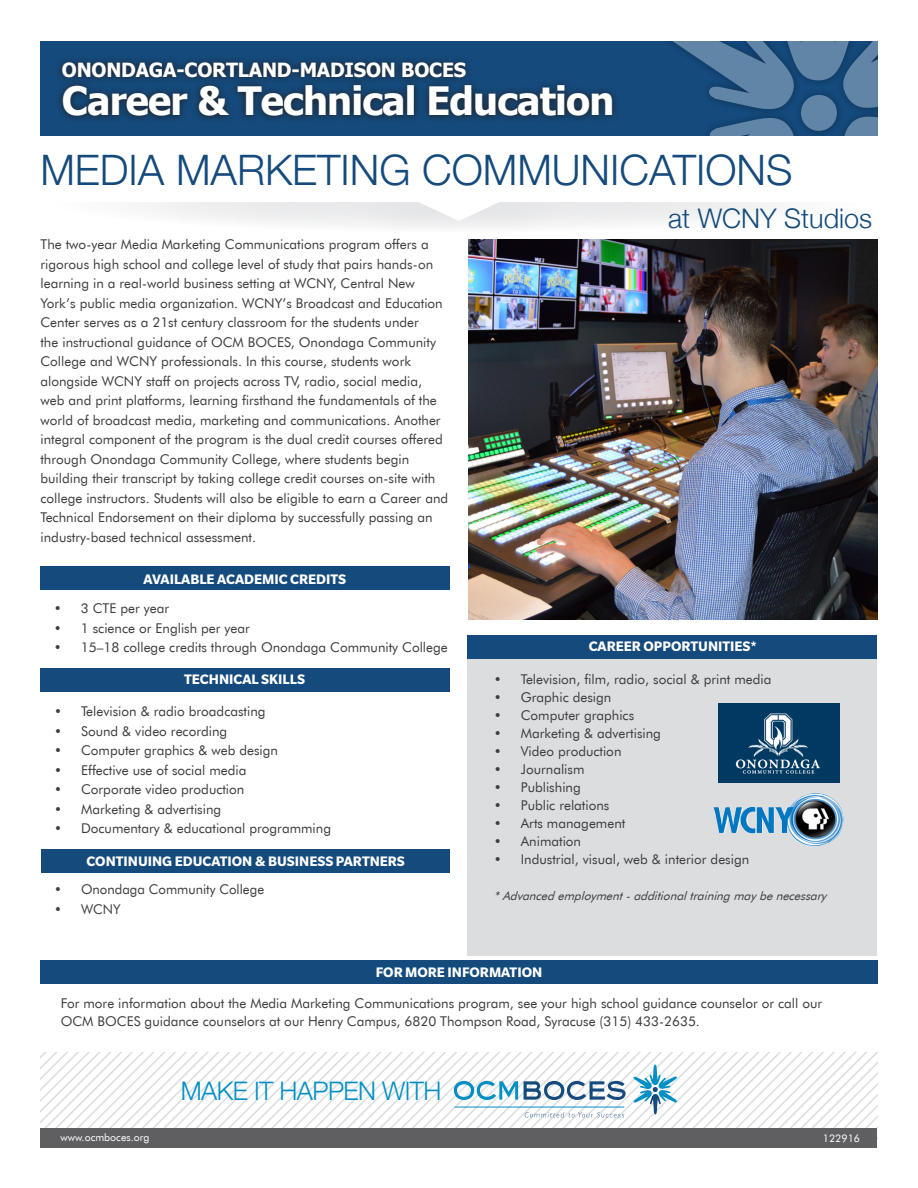
<style>
.page{position:relative;width:918px;height:1188px;background:#fff}
.page>*{position:absolute;margin:0;border:0;box-sizing:border-box;transform-origin:0 0}
.t1{font:300 42px "Helvetica Neue";color:#144a7c}
.t2{font:700 39px "Tahoma";letter-spacing:-.02em;color:#fff}
.Body_Copy{font:300 27px "Helvetica Neue";color:#144a7c}
.t3{font:300 25.5px "Helvetica Neue";letter-spacing:-.02em;color:#008fc5}
.t4{font:700 19.5px "Tahoma";letter-spacing:-.01em;color:#fff}
.Body_Copy-2{font:700 15px "Slate Pro";color:#fff}
.Body_Copy-3{font:13.5px/19.5px "Futura BT";color:#3e3e3f}
.t5{font:italic 12px "Futura BT";color:#3e3e3f}
.t6{font:10.5px "Futura BT";color:#fff}
</style>
<div class="page">
<div style="left:40px;top:41px;width:837px;height:95px;background:#144a7c"></div>
<svg style="left:669px;top:41px;width:208px;height:95px"></svg>
<svg style="left:58px;top:59px;width:558px;height:61px"></svg>
<svg style="left:140px;top:202px;width:636px;height:26px"></svg>
<div style="left:40px;top:1128px;width:838px;height:20px;background:#5f5f62"></div>
<svg style="left:40px;top:1053px;width:838px;height:90px"></svg>
<hr style="left:455px;top:1107px;width:169px;height:1px;background:#008fc5">
<img style="left:468px;top:239px;width:409px;height:381px">
<div style="left:468px;top:637px;width:409px;height:319px;background:#dcdddf"></div>
<div style="left:40px;top:566px;width:410px;height:24px;background:#144a7c"></div>
<div style="left:468px;top:635px;width:409px;height:23px;background:#144a7c"></div>
<div style="left:40px;top:669px;width:410px;height:23px;background:#144a7c"></div>
<div style="left:40px;top:961px;width:837px;height:23px;background:#144a7c"></div>
<div style="left:41px;top:849px;width:408px;height:24px;background:#144a7c"></div>
<img style="left:714px;top:793px;width:130px;height:53px">
<img style="left:718px;top:703px;width:121px;height:79px">
<h3 class="t4" style="left:62px;top:57px;width:406px">ONONDAGA-CORTLAND-MADISON BOCES</h3>
<h2 class="t2" style="left:62px;top:73px;width:554px">Career &amp; Technical Education</h2>
<h1 class="t1" style="left:40px;top:136px;width:754px">MEDIA MARKETING COMMUNICATIONS</h1>
<p class="Body_Copy-3" style="left:40px;top:235px;width:409px">The two-year Media Marketing Communications program offers a rigorous high school and college level of study that pairs hands-on learning in a real-world business setting at WCNY, Central New York’s public media organization. WCNY’s Broadcast and Education Center serves as a 21st century classroom for the students under<br>the instructional guidance of OCM BOCES, Onondaga Community College and WCNY professionals. In this course, students work alongside WCNY staff on projects across TV, radio, social media, web and print platforms, learning firsthand the fundamentals of the world of broadcast media, marketing and communications. Another integral component of the program is the dual credit courses offered through Onondaga Community College, where students begin building their transcript by taking college credit courses on-site with college instructors. Students will also be eligible to earn a Career and Technical Endorsement on their diploma by successfully passing an industry-based technical assessment.</p>
<p class="Body_Copy-2" style="left:144px;top:571px;width:204px">AVAILABLE ACADEMIC CREDITS</p>
<p class="Body_Copy-3" style="left:54px;top:598px;width:117px">• 3 CTE per year</p>
<p class="Body_Copy-3" style="left:54px;top:618px;width:198px">• 1 science or English per year</p>
<p class="Body_Copy-3" style="left:54px;top:637px;width:395px">• 15–18 college credits through Onondaga Community College</p>
<p class="Body_Copy-2" style="left:184px;top:671px;width:123px">TECHNICAL SKILLS</p>
<p class="Body_Copy-3" style="left:54px;top:702px;width:213px">• Television &amp; radio broadcasting</p>
<p class="Body_Copy-3" style="left:54px;top:721px;width:175px">• Sound &amp; video recording</p>
<p class="Body_Copy-3" style="left:54px;top:741px;width:226px">• Computer graphics &amp; web design</p>
<p class="Body_Copy-3" style="left:54px;top:760px;width:194px">• Effective use of social media</p>
<p class="Body_Copy-3" style="left:54px;top:780px;width:192px">• Corporate video production</p>
<p class="Body_Copy-3" style="left:54px;top:799px;width:169px">• Marketing &amp; advertising</p>
<p class="Body_Copy-3" style="left:54px;top:819px;width:279px">• Documentary &amp; educational programming</p>
<p class="Body_Copy-2" style="left:86px;top:853px;width:320px">CONTINUING EDUCATION &amp; BUSINESS PARTNERS</p>
<p class="Body_Copy-3" style="left:54px;top:880px;width:212px">• Onondaga Community College</p>
<p class="Body_Copy-3" style="left:54px;top:899px;width:68px">• WCNY</p>
<p class="Body_Copy" style="left:668px;top:197px;width:206px">at WCNY Studios</p>
<p class="Body_Copy-2" style="left:589px;top:638px;width:170px">CAREER OPPORTUNITIES*</p>
<p class="Body_Copy-3" style="left:494px;top:669px;width:279px">• Television, film, radio, social &amp; print media</p>
<p class="Body_Copy-3" style="left:494px;top:687px;width:119px">• Graphic design</p>
<p class="Body_Copy-3" style="left:494px;top:705px;width:142px">• Computer graphics</p>
<p class="Body_Copy-3" style="left:494px;top:723px;width:169px">• Marketing &amp; advertising</p>
<p class="Body_Copy-3" style="left:494px;top:741px;width:129px">• Video production</p>
<p class="Body_Copy-3" style="left:494px;top:759px;width:92px">• Journalism</p>
<p class="Body_Copy-3" style="left:494px;top:777px;width:89px">• Publishing</p>
<p class="Body_Copy-3" style="left:494px;top:795px;width:117px">• Public relations</p>
<p class="Body_Copy-3" style="left:494px;top:813px;width:133px">• Arts management</p>
<p class="Body_Copy-3" style="left:494px;top:831px;width:89px">• Animation</p>
<p class="Body_Copy-3" style="left:494px;top:849px;width:257px">• Industrial, visual, web &amp; interior design</p>
<p class="t5" style="left:494px;top:888px;width:338px">* Advanced employment - additional training may be necessary</p>
<p class="Body_Copy-2" style="left:376px;top:964px;width:168px">FOR MORE INFORMATION</p>
<p class="Body_Copy-3" style="left:61px;top:994px;width:763px;line-height:18px">For more information about the Media Marketing Communications program, see your high school guidance counselor or call our<br>OCM BOCES guidance counselors at our Henry Campus, 6820 Thompson Road, Syracuse (315) 433-2635.</p>
<h3 class="t3" style="left:181px;top:1071px;width:262px">MAKE IT HAPPEN WITH</h3>
<p class="t6" style="left:61px;top:1131px;width:90px">www.ocmboces.org</p>
<p class="t6" style="left:823px;top:1132px;width:39px">122916</p>
</div>
